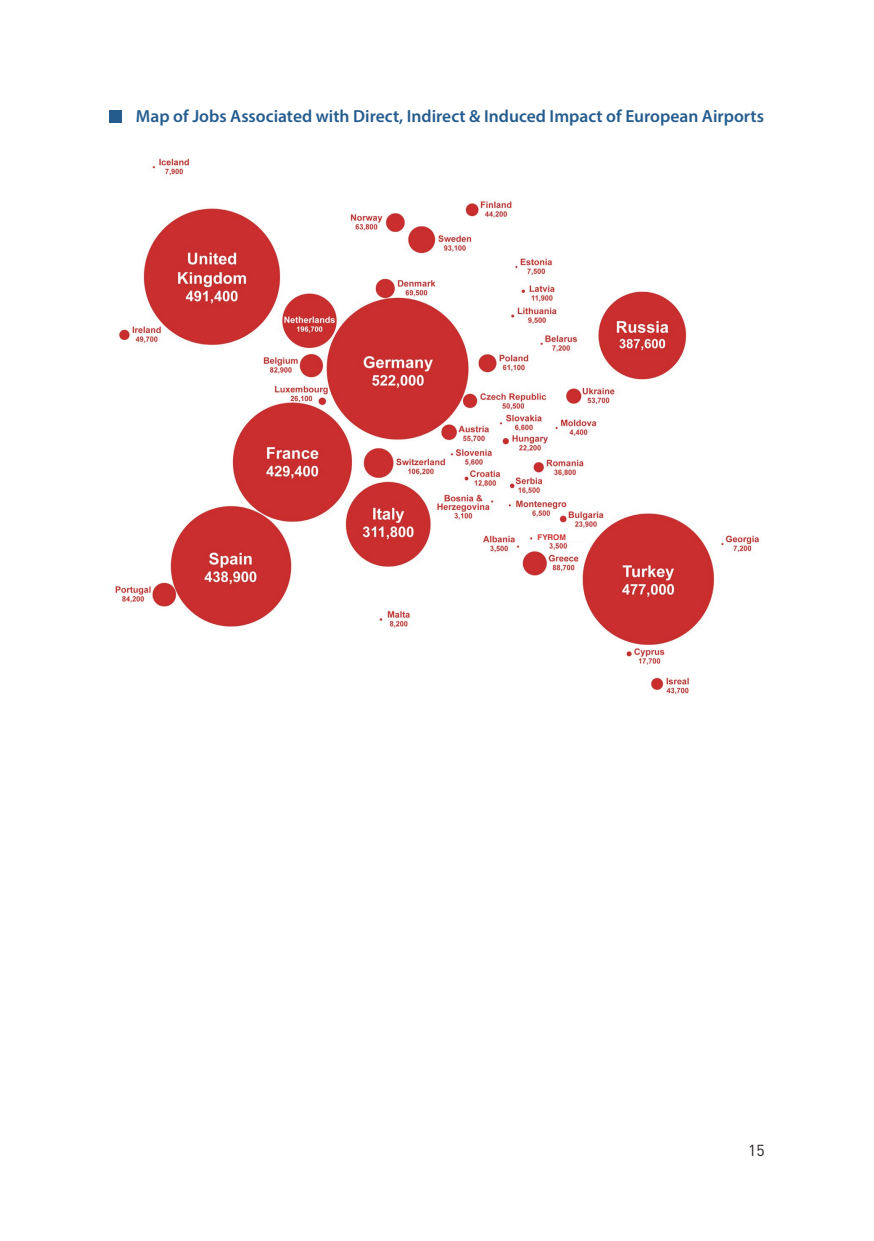
<style>
.page{position:relative;width:874px;height:1241px;background:#fff}
.page>*{position:absolute;margin:0;border:0;box-sizing:border-box;transform-origin:0 0}
.t1{font:600 17.5px "Myriad Pro";color:#255c8e}
.t2{font:15.75px "DINOT";color:#231f20}
.t3{font:700 7.88px "Helvetica";color:#ca2e2e}
</style>
<div class="page">
<div style="left:109px;top:110px;width:12px;height:12px;background:#255c8e"></div>
<img style="left:115px;top:158px;width:645px;height:538px">
<div style="left:533px;top:530px;width:51px;height:11px;background:#fff"></div>
<p class="t1" style="left:136px;top:105px;width:629px">Map of Jobs Associated with Direct, Indirect &amp; Induced Impact of European Airports</p>
<p class="t3" style="left:537px;top:530px;width:30px">FYROM</p>
<p class="t2" style="left:747px;top:1140px;width:18px">15</p>
</div>
